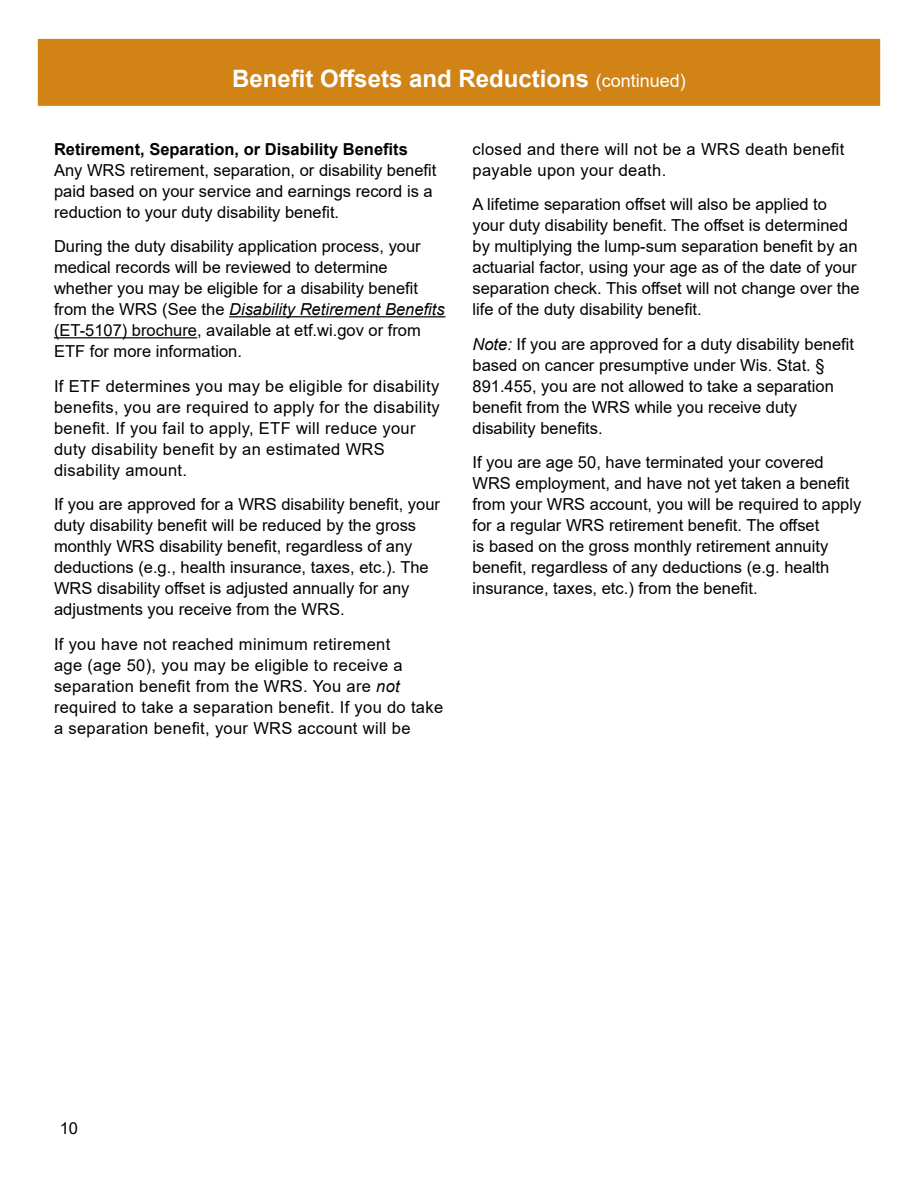
<style>
.page{position:relative;width:918px;height:1188px;background:#fff}
.page>*{position:absolute;margin:0;border:0;box-sizing:border-box;transform-origin:0 0}
.t1{font:700 24px "Arial";color:#fff}
.t2{font:16.5px/21px "Arial";color:#000}
.t3{font:16.5px/21px "Arial";letter-spacing:.02em;color:#000}
.t4{font:700 16.5px "Arial";color:#000}
.s1{font-weight:400;font-size:18px}
.s2{font-style:italic}
</style>
<div class="page">
<div style="left:38px;top:39px;width:842px;height:67px;background:#d18316;border:2px solid #d18316"></div>
<hr style="left:229px;top:316px;width:217px;height:1px;background:#000">
<hr style="left:54px;top:337px;width:143px;height:1px;background:#000">
<h1 class="t1" style="left:232px;top:62px;width:455px">Benefit Offsets and Reductions <span class="s1">(continued)</span></h1>
<p class="t4" style="left:54px;top:137px;width:355px">Retirement, Separation, or Disability Benefits</p>
<p class="t2" style="left:54px;top:159px;width:384px">Any WRS retirement, separation, or disability benefit paid based on your service and earnings record is a reduction to your duty disability benefit.</p>
<p class="t2" style="left:54px;top:236px;width:392px">During the duty disability application process, your medical records will be reviewed to determine whether you may be eligible for a disability benefit from the WRS (See the <span class="s2">Disability Retirement Benefits </span>(ET-5107) brochure, available at etf.wi.gov or from ETF for more information.</p>
<p class="t3" style="left:54px;top:375px;width:387px">If ETF determines you may be eligible for disability benefits, you are required to apply for the disability benefit. If you fail to apply, ETF will reduce your duty disability benefit by an estimated WRS disability amount.</p>
<p class="t2" style="left:54px;top:494px;width:388px">If you are approved for a WRS disability benefit, your duty disability benefit will be reduced by the gross monthly WRS disability benefit, regardless of any deductions (e.g., health insurance, taxes, etc.). The WRS disability offset is adjusted annually for any adjustments you receive from the WRS.</p>
<p class="t3" style="left:54px;top:633px;width:391px">If you have not reached minimum retirement<br>age (age 50), you may be eligible to receive a separation benefit from the WRS. You are <span class="s2">not </span>required to take a separation benefit. If you do take a separation benefit, your WRS account will be</p>
<p class="t3" style="left:473px;top:138px;width:373px">closed and there will not be a WRS death benefit payable upon your death.</p>
<p class="t2" style="left:473px;top:194px;width:389px">A lifetime separation offset will also be applied to your duty disability benefit. The offset is determined by multiplying the lump-sum separation benefit by an actuarial factor, using your age as of the date of your separation check. This offset will not change over the life of the duty disability benefit.</p>
<p class="t2" style="left:473px;top:333px;width:383px"><span class="s2">Note:</span> If you are approved for a duty disability benefit based on cancer presumptive under Wis. Stat. § 891.455, you are not allowed to take a separation benefit from the WRS while you receive duty disability benefits.</p>
<p class="t2" style="left:473px;top:452px;width:390px">If you are age 50, have terminated your covered WRS employment, and have not yet taken a benefit from your WRS account, you will be required to apply for a regular WRS retirement benefit. The offset<br>is based on the gross monthly retirement annuity benefit, regardless of any deductions (e.g. health insurance, taxes, etc.) from the benefit.</p>
<p class="t2" style="left:60px;top:1117px;width:20px">10</p>
</div>
